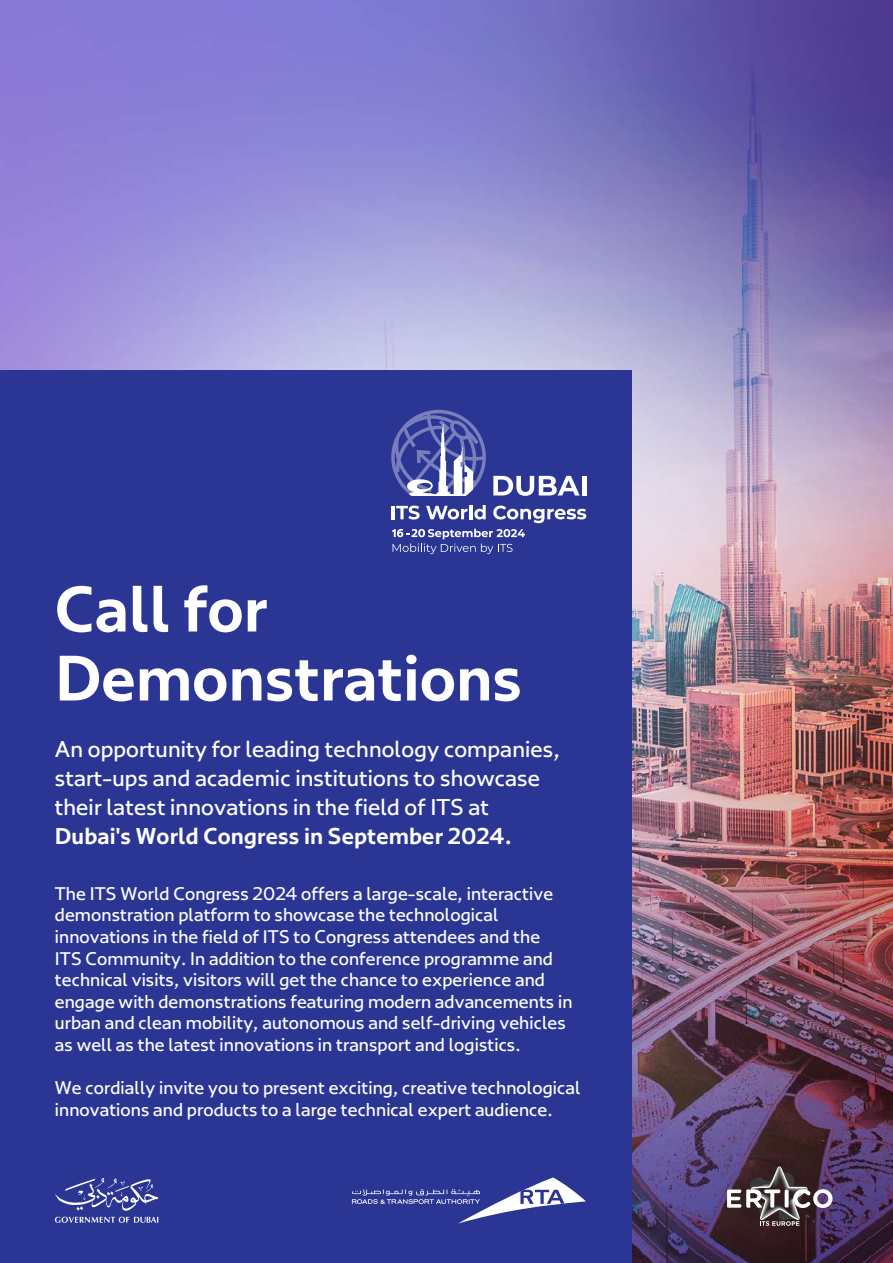
<style>
.page{position:relative;width:893px;height:1263px;background:#fff}
.page>*{position:absolute;margin:0;border:0;box-sizing:border-box;transform-origin:0 0}
.t1{font:700 63px/69px "RTA";color:#fff}
.t2{font:22.5px/29.1px "RTA";letter-spacing:.005em;color:#fff}
.t3{font:700 22.5px "RTA";letter-spacing:.005em;color:#fff}
.t4{font:18px/21.6px "RTA";letter-spacing:.005em;color:#fff}
</style>
<div class="page">
<img style="left:0;top:0;width:893px;height:1263px">
<div style="left:0;top:371px;width:631px;height:892px;background:#2a3594"></div>
<svg style="left:352px;top:1177px;width:234px;height:46px"></svg>
<svg style="left:55px;top:1178px;width:103px;height:45px"></svg>
<svg style="left:493px;top:476px;width:87px;height:20px"></svg>
<hr style="left:582px;top:476px;width:4px;height:19px;background:#fff">
<svg style="left:391px;top:506px;width:29px;height:13px"></svg>
<svg style="left:426px;top:506px;width:41px;height:13px"></svg>
<hr style="left:469px;top:505px;width:3px;height:14px;background:#fff">
<svg style="left:474px;top:505px;width:12px;height:14px"></svg>
<svg style="left:493px;top:506px;width:93px;height:17px"></svg>
<svg style="left:391px;top:410px;width:95px;height:85px"></svg>
<svg style="left:392px;top:529px;width:133px;height:25px"></svg>
<svg style="left:727px;top:1167px;width:105px;height:59px;background:#64555e"></svg>
<h1 class="t1" style="left:55px;top:575px;width:469px">Call for<br>Demonstrations</h1>
<p class="t2" style="left:55px;top:735px;width:507px">An opportunity for leading technology companies, start-ups and academic institutions to showcase their latest innovations in the field of ITS at</p>
<p class="t3" style="left:55px;top:823px;width:458px">Dubai's World Congress in September ٢٠٢٤.</p>
<p class="t4" style="left:55px;top:883px;width:519px">The ITS World Congress ٢٠٢٤ offers a large-scale, interactive demonstration platform to showcase the technological innovations in the field of ITS to Congress attendees and the<br>ITS Community. In addition to the conference programme and technical visits, visitors will get the chance to experience and engage with demonstrations featuring modern advancements in urban and clean mobility, autonomous and self-driving vehicles as well as the latest innovations in transport and logistics.</p>
<p class="t4" style="left:55px;top:1078px;width:527px">We cordially invite you to present exciting, creative technological innovations and products to a large technical expert audience.</p>
</div>
